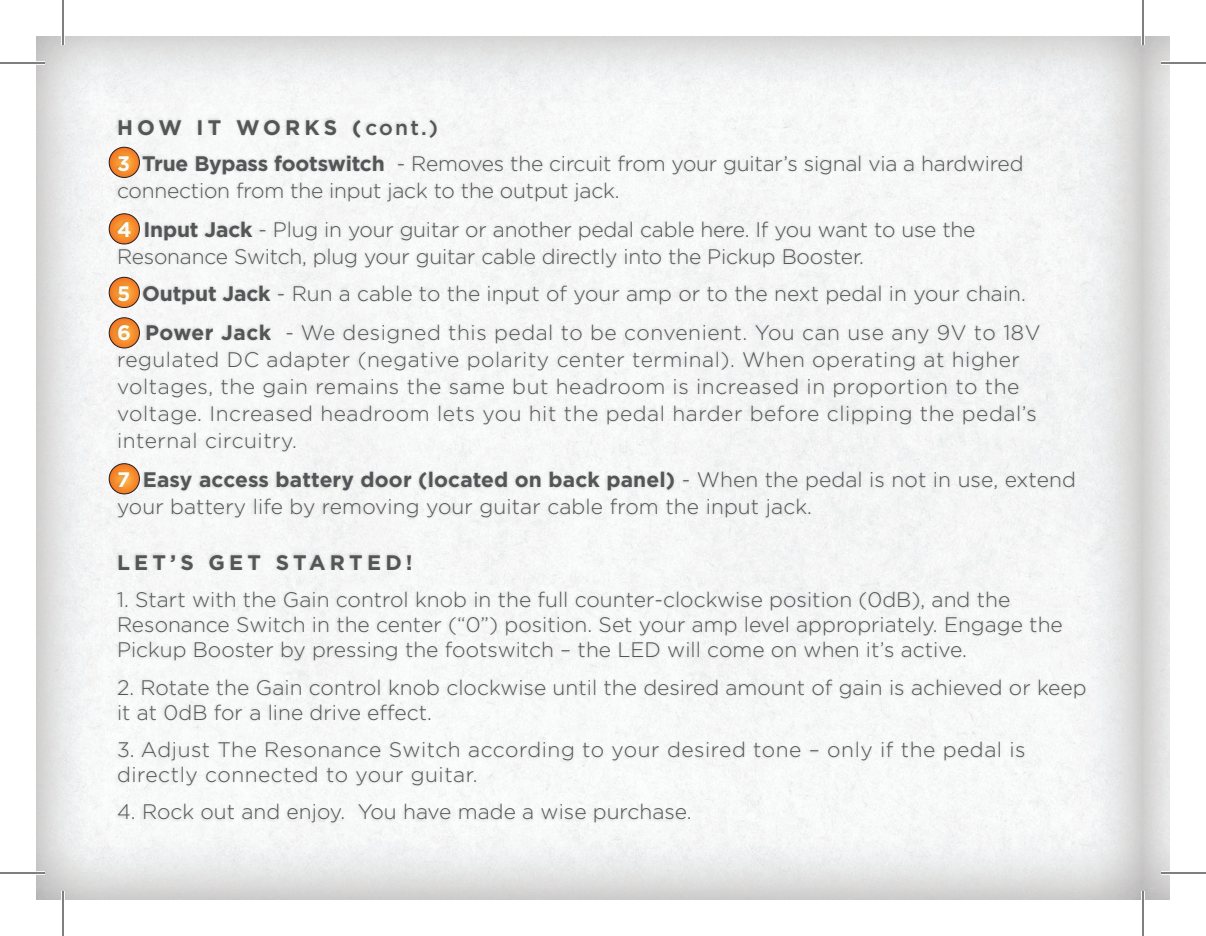
<style>
.page{position:relative;width:1206px;height:936px;background:#fff}
.page>*{position:absolute;margin:0;border:0;box-sizing:border-box;transform-origin:0 0}
.t1{font:300 21px/25.2px "Gotham";color:#545556}
.t2{font:300 21px/27px "Gotham";letter-spacing:.025em;color:#545556}
.t3{font:700 21px "Gotham";color:#545556}
.s1{font-weight:700}
.s2{font-weight:500}
.s3{font-weight:700;color:#fbfaf6}
</style>
<div class="page">
<img style="left:36px;top:36px;width:1134px;height:864px">
<svg style="left:109px;top:147px;width:30px;height:30px"></svg>
<div style="left:109px;top:147px;width:31px;height:31px;border:1px solid #231f20;border-radius:50%"></div>
<svg style="left:109px;top:214px;width:30px;height:30px"></svg>
<div style="left:109px;top:213px;width:31px;height:31px;border:1px solid #231f20;border-radius:50%"></div>
<svg style="left:109px;top:277px;width:30px;height:31px"></svg>
<div style="left:109px;top:277px;width:31px;height:31px;border:1px solid #231f20;border-radius:50%"></div>
<svg style="left:109px;top:318px;width:30px;height:30px"></svg>
<div style="left:109px;top:317px;width:31px;height:31px;border:1px solid #231f20;border-radius:50%"></div>
<svg style="left:109px;top:464px;width:30px;height:30px"></svg>
<div style="left:109px;top:463px;width:31px;height:31px;border:1px solid #231f20;border-radius:50%"></div>
<div style="left:114px;top:117px;width:962px;height:404px;background:#010000;opacity:.14"></div>
<div style="left:114px;top:552px;width:973px;height:274px;background:#f5f6f6"></div>
<hr style="left:0;top:61px;width:45px;height:4px;background:#fff">
<hr style="left:1161px;top:61px;width:45px;height:4px;background:#fff">
<hr style="left:0;top:871px;width:45px;height:4px;background:#fff">
<hr style="left:1161px;top:871px;width:45px;height:4px;background:#fff">
<hr style="left:61px;top:0;width:4px;height:45px;background:#fff">
<hr style="left:61px;top:891px;width:4px;height:45px;background:#fff">
<hr style="left:1141px;top:0;width:4px;height:45px;background:#fff">
<hr style="left:1141px;top:891px;width:4px;height:45px;background:#fff">
<hr style="left:0;top:62px;width:45px;height:2px;background:#000">
<hr style="left:1161px;top:62px;width:45px;height:2px;background:#000">
<hr style="left:0;top:872px;width:45px;height:2px;background:#000">
<hr style="left:1161px;top:872px;width:45px;height:2px;background:#000">
<hr style="left:62px;top:0;width:2px;height:45px;background:#000">
<hr style="left:62px;top:891px;width:2px;height:45px;background:#000">
<hr style="left:1142px;top:0;width:2px;height:45px;background:#000">
<hr style="left:1142px;top:891px;width:2px;height:45px;background:#000">
<p class="t1" style="left:117px;top:109px;width:908px;line-height:36px"><span class="s1">How it works (</span><span class="s2">cont.)<br></span><span class="s3">3</span> <span class="s1">True Bypass footswitch</span> - Removes the circuit from your guitar’s signal via a hardwired</p>
<p class="t1" style="left:117px;top:170px;width:860px;line-height:39px">connection from the input jack to the output jack.<br><span class="s3">4</span> <span class="s1">Input Jack</span> - Plug in your guitar or another pedal cable here. If you want to use the</p>
<p class="t1" style="left:117px;top:237px;width:925px;line-height:38.1px">Resonance Switch, plug your guitar cable directly into the Pickup Booster.<br><span class="s3">5</span> <span class="s1">Output Jack</span> - Run a cable to the input of your amp or to the next pedal in your chain.<br><span class="s3">6</span> <span class="s1">Power Jack</span> - We designed this pedal to be convenient. You can use any 9V to 18V</p>
<p class="t2" style="left:117px;top:346px;width:921px">regulated DC adapter (negative polarity center terminal). When operating at higher voltages, the gain remains the same but headroom is increased in proportion to the voltage. Increased headroom lets you hit the pedal harder before clipping the pedal’s internal circuitry.</p>
<p class="t1" style="left:117px;top:466px;width:960px;line-height:27px"><span class="s3">7</span> <span class="s1">Easy access battery door (located on back panel)</span> - When the pedal is not in use, extend your battery life by removing your guitar cable from the input jack.</p>
<p class="t3" style="left:117px;top:550px;width:110px">LET ’S GET</p>
<p class="t3" style="left:276px;top:550px;width:72px">STARTE</p>
<p class="t3" style="left:385px;top:550px;width:29px">D!</p>
<p class="t1" style="left:117px;top:587px;width:947px">1. Start with the Gain control knob in the full counter-clockwise position (0dB), and the<br>Resonance Switch in the center (“0”) position. Set your amp level appropriately. Engage the<br>Pickup Booster by pressing the footswitch – the LED will come on when it’s active.</p>
<p class="t1" style="left:117px;top:674px;width:971px">2. Rotate the Gain control knob clockwise until the desired amount of gain is achieved or keep it at 0dB for a line drive effect.</p>
<p class="t2" style="left:117px;top:737px;width:910px;line-height:25.2px">3. Adjust The Resonance Switch according to your desired tone – only if the pedal is directly connected to your guitar.</p>
<p class="t1" style="left:117px;top:799px;width:576px">4. Rock out and enjoy. You have made a wise purchase.</p>
</div>
